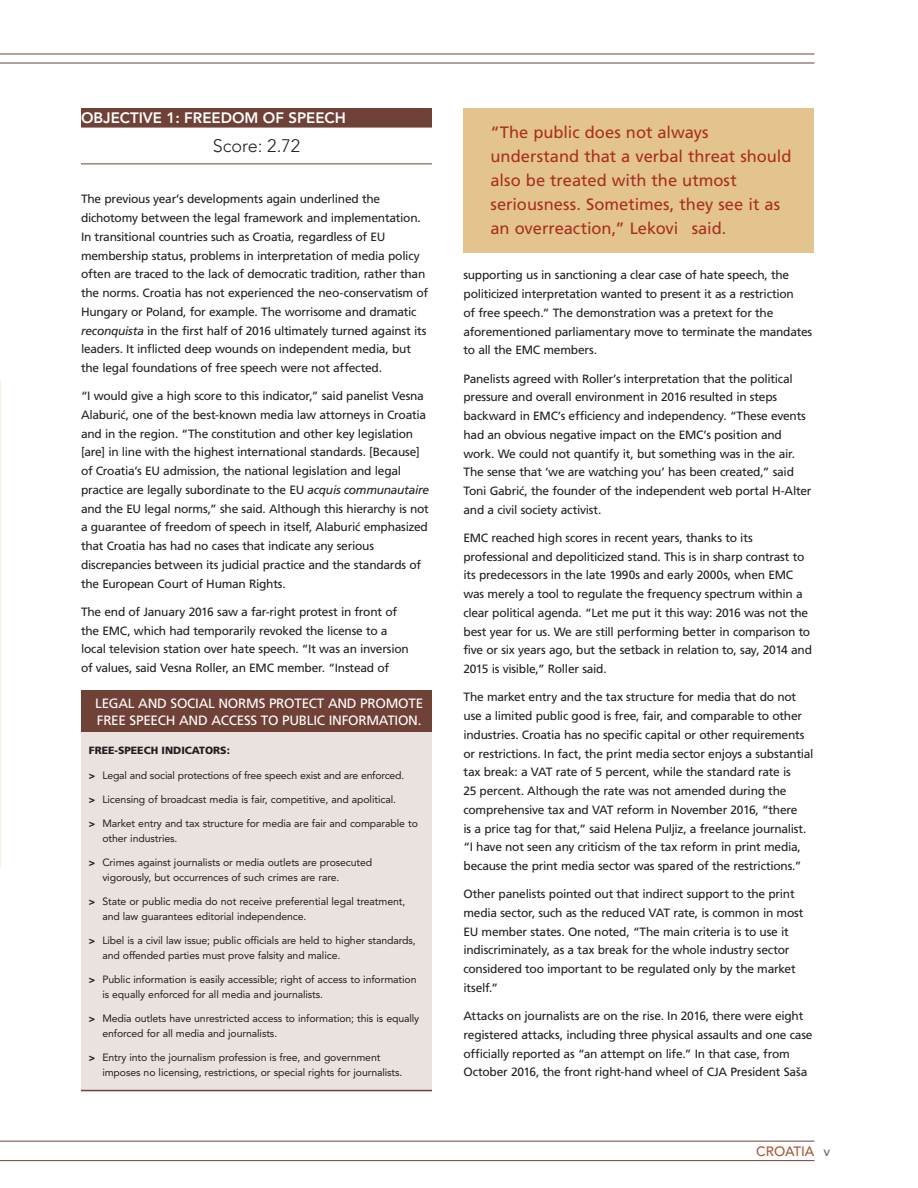
<style>
.page{position:relative;width:918px;height:1188px;background:#fff}
.page>*{position:absolute;margin:0;border:0;box-sizing:border-box;transform-origin:0 0}
.Objective_1_Score_si{font:300 18px "Avenir LT Std";color:#231f20}
.Pullquotes_New{font:16.5px/24px "Frutiger LT Std";color:#a83021}
.Objective_1_Head{font:800 15px "Avenir LT Std";color:#fff}
.Shadebox_Head{font:13.5px/16.5px "Frutiger LT Std";letter-spacing:-.02em;color:#fff}
.t1{font:500 13.5px "Avenir LT Std";color:#a75838}
.Main_Text{font:12px/18.8px "Frutiger LT Pro";letter-spacing:-.02em;color:#231f20}
.Shadebox_Text{font:10.5px/15px "Avenir LT Std";letter-spacing:-.01em;color:#231f20}
.Shadebox_Subhead{font:900 10.5px "Frutiger LT Std";color:#231f20}
.s1{font-style:italic}
.s2{font-family:"Frutiger LT Std";font-weight:900}
.s3{color:#6c6d70}
</style>
<div class="page">
<hr style="left:0;top:54px;width:814px;height:1px;background:#704137">
<hr style="left:0;top:63px;width:814px;height:1px;background:#704137">
<hr style="left:0;top:1141px;width:814px;height:1px;background:#704137">
<hr style="left:0;top:1160px;width:814px;height:1px;background:#704137">
<div style="left:81px;top:108px;width:351px;height:15px;background:#704137"></div>
<div style="left:81px;top:122px;width:351px;height:6px;background:#704137"></div>
<hr style="left:81px;top:164px;width:351px;height:1px;background:#704137">
<div style="left:81px;top:725px;width:351px;height:366px;background:#e9e2df"></div>
<div style="left:81px;top:691px;width:351px;height:41px;background:#704137"></div>
<hr style="left:81px;top:1090px;width:351px;height:1px;background:#704137">
<div style="left:464px;top:108px;width:350px;height:144px;background:#e3c38e"></div>
<p class="Objective_1_Head" style="left:81px;top:109px;width:266px">OBJECTIVE 1: FREEDOM OF SPEECH</p>
<p class="Objective_1_Score_si" style="left:213px;top:135px;width:89px">Score: 2.72</p>
<p class="Main_Text" style="left:81px;top:190px;width:349px">The previous year’s developments again underlined the dichotomy between the legal framework and implementation.<br>In transitional countries such as Croatia, regardless of EU membership status, problems in interpretation of media policy often are traced to the lack of democratic tradition, rather than the norms. Croatia has not experienced the neo-conservatism of Hungary or Poland, for example. The worrisome and dramatic <span class="s1">reconquista</span> in the first half of 2016 ultimately turned against its leaders. It inflicted deep wounds on independent media, but the legal foundations of free speech were not affected.</p>
<p class="Main_Text" style="left:81px;top:387px;width:350px">“I would give a high score to this indicator,” said panelist Vesna Alaburić, one of the best-known media law attorneys in Croatia and in the region. “The constitution and other key legislation [are] in line with the highest international standards. [Because] of Croatia’s EU admission, the national legislation and legal practice are legally subordinate to the EU <span class="s1">acquis communautaire </span>and the EU legal norms,” she said. Although this hierarchy is not a guarantee of freedom of speech in itself, Alaburić emphasized that Croatia has had no cases that indicate any serious discrepancies between its judicial practice and the standards of the European Court of Human Rights.</p>
<p class="Main_Text" style="left:81px;top:602px;width:329px">The end of January 2016 saw a far-right protest in front of the EMC, which had temporarily revoked the license to a local television station over hate speech. “It was an inversion of values, said Vesna Roller, an EMC member. “Instead of</p>
<p class="Shadebox_Head" style="left:95px;top:695px;width:329px">LEGAL AND SOCIAL NORMS PROTECT AND PROMOTE<br>FREE SPEECH AND ACCESS TO PUBLIC INFORMATION.</p>
<p class="Shadebox_Subhead" style="left:89px;top:744px;width:143px">FREE-SPEECH INDICATORS:</p>
<p class="Shadebox_Text" style="left:89px;top:768px;width:317px"><span class="s2">&gt;</span> Legal and social protections of free speech exist and are enforced.</p>
<p class="Shadebox_Text" style="left:89px;top:792px;width:309px"><span class="s2">&gt;</span> Licensing of broadcast media is fair, competitive, and apolitical.</p>
<p class="Shadebox_Text" style="left:102px;top:816px;width:317px;text-indent:-14px"><span class="s2">&gt;</span> Market entry and tax structure for media are fair and comparable to other industries.</p>
<p class="Shadebox_Text" style="left:102px;top:855px;width:271px;text-indent:-14px"><span class="s2">&gt;</span> Crimes against journalists or media outlets are prosecuted vigorously, but occurrences of such crimes are rare.</p>
<p class="Shadebox_Text" style="left:102px;top:894px;width:305px;text-indent:-14px"><span class="s2">&gt;</span> State or public media do not receive preferential legal treatment, and law guarantees editorial independence.</p>
<p class="Shadebox_Text" style="left:102px;top:933px;width:315px;text-indent:-14px"><span class="s2">&gt;</span> Libel is a civil law issue; public officials are held to higher standards, and offended parties must prove falsity and malice.</p>
<p class="Shadebox_Text" style="left:102px;top:972px;width:316px;text-indent:-14px"><span class="s2">&gt;</span> Public information is easily accessible; right of access to information is equally enforced for all media and journalists.</p>
<p class="Shadebox_Text" style="left:102px;top:1011px;width:318px;text-indent:-14px"><span class="s2">&gt;</span> Media outlets have unrestricted access to information; this is equally enforced for all media and journalists.</p>
<p class="Shadebox_Text" style="left:102px;top:1050px;width:302px;text-indent:-14px"><span class="s2">&gt;</span> Entry into the journalism profession is free, and government imposes no licensing, restrictions, or special rights for journalists.</p>
<p class="Pullquotes_New" style="left:490px;top:121px;width:303px">“The public does not always understand that a verbal threat should also be treated with the utmost seriousness. Sometimes, they see it as an overreaction,” Leković said.</p>
<p class="Main_Text" style="left:464px;top:266px;width:350px">supporting us in sanctioning a clear case of hate speech, the politicized interpretation wanted to present it as a restriction<br>of free speech.” The demonstration was a pretext for the aforementioned parliamentary move to terminate the mandates to all the EMC members.</p>
<p class="Main_Text" style="left:464px;top:369px;width:350px">Panelists agreed with Roller’s interpretation that the political pressure and overall environment in 2016 resulted in steps backward in EMC’s efficiency and independency. “These events had an obvious negative impact on the EMC’s position and work. We could not quantify it, but something was in the air.<br>The sense that ‘we are watching you’ has been created,” said Toni Gabrić, the founder of the independent web portal H-Alter and a civil society activist.</p>
<p class="Main_Text" style="left:464px;top:528px;width:350px">EMC reached high scores in recent years, thanks to its professional and depoliticized stand. This is in sharp contrast to its predecessors in the late 1990s and early 2000s, when EMC was merely a tool to regulate the frequency spectrum within a clear political agenda. “Let me put it this way: 2016 was not the best year for us. We are still performing better in comparison to five or six years ago, but the setback in relation to, say, 2014 and 2015 is visible,” Roller said.</p>
<p class="Main_Text" style="left:464px;top:688px;width:352px">The market entry and the tax structure for media that do not use a limited public good is free, fair, and comparable to other industries. Croatia has no specific capital or other requirements or restrictions. In fact, the print media sector enjoys a substantial tax break: a VAT rate of 5 percent, while the standard rate is<br>25 percent. Although the rate was not amended during the comprehensive tax and VAT reform in November 2016, “there<br>is a price tag for that,” said Helena Puljiz, a freelance journalist. “I have not seen any criticism of the tax reform in print media, because the print media sector was spared of the restrictions.”</p>
<p class="Main_Text" style="left:464px;top:885px;width:342px">Other panelists pointed out that indirect support to the print media sector, such as the reduced VAT rate, is common in most EU member states. One noted, “The main criteria is to use it indiscriminately, as a tax break for the whole industry sector considered too important to be regulated only by the market itself.”</p>
<p class="Main_Text" style="left:464px;top:1007px;width:351px">Attacks on journalists are on the rise. In 2016, there were eight registered attacks, including three physical assaults and one case officially reported as “an attempt on life.” In that case, from October 2016, the front right-hand wheel of CJA President Saša</p>
<p class="t1" style="left:756px;top:1144px;width:76px">CROATIA <span class="s3">v</span></p>
</div>
